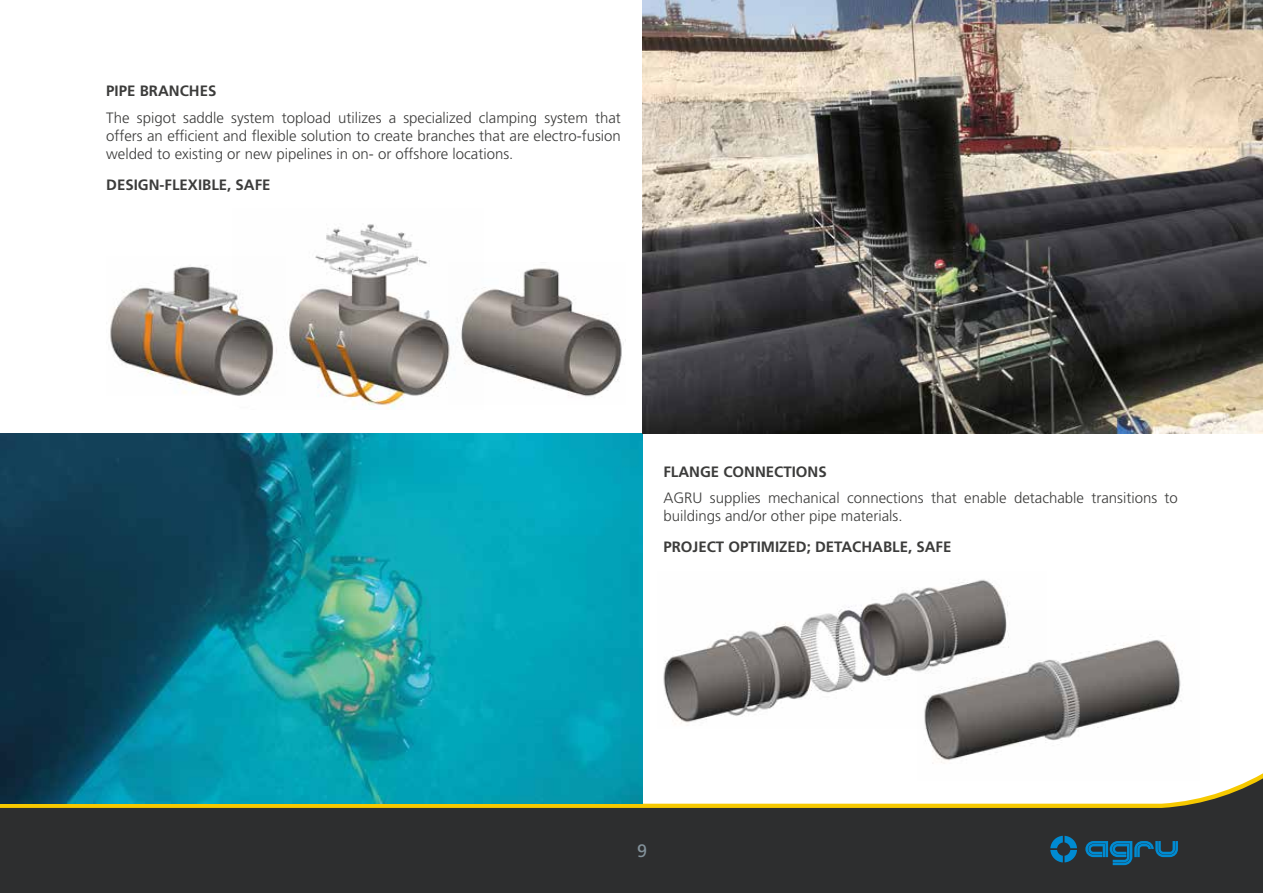
<style>
.page{position:relative;width:1263px;height:893px;background:#fff}
.page>*{position:absolute;margin:0;border:0;box-sizing:border-box;transform-origin:0 0}
.t1{font:18px "Frutiger LT Std";color:#83929b}
.t2{font:300 15px/18px "Frutiger LT Std";color:#3c3c3b;text-align:justify}
.t3{font:700 15px "Frutiger LT Std";color:#3c3c3b}
</style>
<div class="page">
<svg style="left:0;top:771px;width:1263px;height:122px;fill:#2d2e2f"></svg>
<svg style="left:1050px;top:836px;width:27px;height:26px"></svg>
<svg style="left:1085px;top:841px;width:93px;height:24px"></svg>
<img style="left:0;top:434px;width:642px;height:370px">
<img style="left:642px;top:0;width:621px;height:434px">
<img style="left:663px;top:579px;width:345px;height:144px">
<img style="left:917px;top:610px;width:282px;height:170px">
<img style="left:110px;top:265px;width:123px;height:131px">
<img style="left:233px;top:224px;width:216px;height:186px">
<img style="left:449px;top:268px;width:173px;height:129px">
<p class="t3" style="left:106px;top:82px;width:112px">PIPE BRANCHES</p>
<p class="t2" style="left:106px;top:109px;width:516px">The spigot saddle system topload utilizes a specialized clamping system that offers an efficient and flexible solution to create branches that are electro-fusion welded to existing or new pipelines in on- or offshore locations.</p>
<p class="t3" style="left:106px;top:176px;width:166px">DESIGN-FLEXIBLE, SAFE</p>
<p class="t3" style="left:663px;top:463px;width:165px">FLANGE CONNECTIONS</p>
<p class="t2" style="left:663px;top:489px;width:516px">AGRU supplies mechanical connections that enable detachable transitions to buildings and/or other pipe materials.</p>
<p class="t3" style="left:663px;top:538px;width:290px">PROJECT OPTIMIZED; DETACHABLE, SAFE</p>
<p class="t1" style="left:637px;top:840px;width:12px">9</p>
</div>
